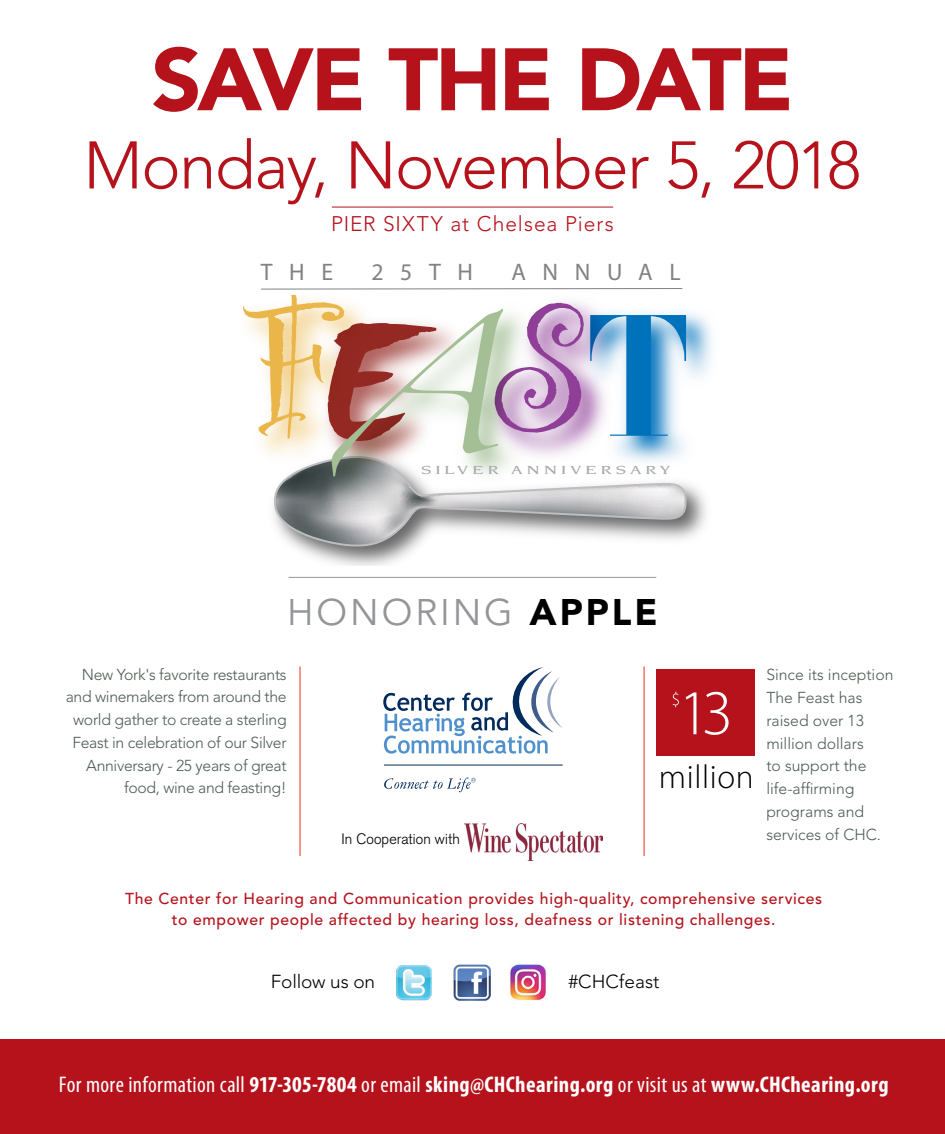
<style>
.page{position:relative;width:945px;height:1134px;background:#fff}
.page>*{position:absolute;margin:0;border:0;box-sizing:border-box;transform-origin:0 0}
.t1{font:900 87.5px "Avenir";letter-spacing:-.045em;color:#b5121b}
.t2{font:300 66.5px "Avenir";letter-spacing:-.02em;color:#b5121b}
.t3{font:36.75px "Avenir";letter-spacing:.08em;color:#939598}
.t4{font:300 33.25px "Myriad Pro";letter-spacing:.02em;color:#000}
.t5{font:23.97px "Myriad Pro";letter-spacing:.7em;color:#808285}
.t6{font:700 condensed 22.75px "Myriad Pro";letter-spacing:.02em;color:#fff}
.t7{font:300 21px "Avenir";letter-spacing:.045em;color:#b5121b}
.t8{font:300 18.72px "Avenir";letter-spacing:-.005em;color:#000}
.t9{font:300 15.75px/22.8px "Avenir";letter-spacing:-.02em;color:#4c5b52;text-align:right}
.t10{font:500 15.75px/21px "Avenir";letter-spacing:.04em;color:#b5121b;text-align:center}
.t11{font:300 15.75px/22.8px "Avenir";color:#4c5b52}
.t12{font:300 14.88px "Akzidenz Grotesk";letter-spacing:.01em;color:#000}
.t13{font:500 12.6px "Novarese";letter-spacing:.2em;color:#a7a9ac;scale:1.48 1}
.s1{font-weight:900;color:#000}
.s2{font-weight:400}
</style>
<div class="page">
<div style="left:0;top:1040px;width:945px;height:94px;background:#b5121b"></div>
<hr style="left:384px;top:765px;width:179px;height:1px;background:#002b5c">
<svg style="left:383px;top:667px;width:179px;height:87px"></svg>
<svg style="left:384px;top:778px;width:92px;height:14px"></svg>
<img style="left:465px;top:823px;width:138px;height:38px">
<hr style="left:332px;top:207px;width:281px;height:1px;background:#b5121b">
<hr style="left:300px;top:666px;width:1px;height:190px;background:#ee3124">
<hr style="left:644px;top:666px;width:1px;height:190px;background:#ee3124">
<hr style="left:289px;top:577px;width:367px;height:1px;background:#939598">
<img style="left:453px;top:965px;width:38px;height:36px">
<img style="left:396px;top:965px;width:36px;height:35px">
<img style="left:509px;top:964px;width:38px;height:37px">
<img style="left:687px;top:312px;width:25px;height:144px">
<svg style="left:243px;top:288px;width:444px;height:260px"></svg>
<div style="left:656px;top:669px;width:99px;height:87px;background:#b5121b"></div>
<svg style="left:673px;top:692px;width:56px;height:43px"></svg>
<h1 class="t1" style="left:151px;top:27px;width:644px">SAVE THE DATE</h1>
<h2 class="t2" style="left:84px;top:126px;width:779px">Monday, November 5, 2018</h2>
<h3 class="t7" style="left:331px;top:212px;width:284px">PIER SIXTY at Chelsea Piers</h3>
<h3 class="t5" style="left:261px;top:257px;width:74px">THE</h3>
<h3 class="t5" style="left:371px;top:257px;width:103px">25TH</h3>
<h3 class="t5" style="left:511px;top:257px;width:171px">ANNUAL</h3>
<p class="t13" style="left:421px;top:463px;width:170px">SILVER ANNIVERSARY</p>
<h3 class="t3" style="left:287px;top:591px;width:372px">HONORING <span class="s1">APPLE</span></h3>
<p class="t9" style="left:66px;top:663px;width:222px">New York's favorite restaurants and winemakers from around the world gather to create a sterling<br>Feast in celebration of our Silver<br>Anniversary - 25 years of great food, wine and feasting!</p>
<p class="t11" style="left:766px;top:664px;width:129px">Since its inception<br>The Feast has raised over 13 million dollars<br>to support the life-affirming programs and services of CHC.</p>
<h3 class="t4" style="left:659px;top:759px;width:96px">million</h3>
<p class="t12" style="left:341px;top:830px;width:120px">In Cooperation with</p>
<p class="t10" style="left:125px;top:888px;width:699px">The Center for Hearing and Communication provides high-quality, comprehensive services to empower people affected by hearing loss, deafness or listening challenges.</p>
<p class="t8" style="left:271px;top:970px;width:106px">Follow us on</p>
<p class="t8" style="left:568px;top:970px;width:93px">#CHCfeast</p>
<h3 class="t6" style="left:59px;top:1070px;width:831px"><span class="s2">For more information call</span> 917-305-7804 <span class="s2">or email</span> sking@CHChearing.org <span class="s2">or visit us at</span> www.CHChearing.org</h3>
</div>
